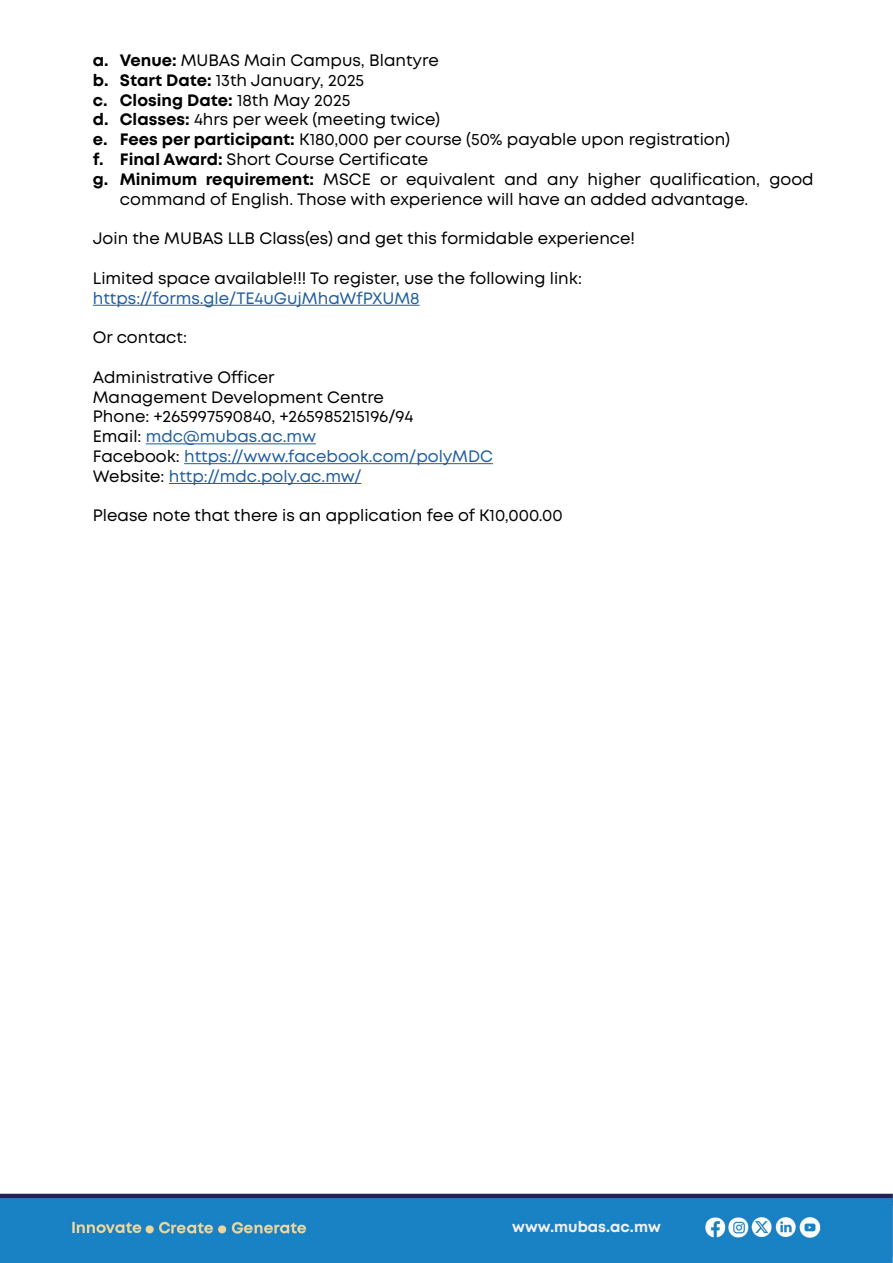
<style>
.page{position:relative;width:893px;height:1263px;background:#fff}
.page>*{position:absolute;margin:0;border:0;box-sizing:border-box;transform-origin:0 0}
.t1{font:16.5px/19.8px "Mont";color:#000}
.t2{font:16.5px "Mont";color:#215e9e}
.t3{font:700 16.5px "Mont";color:#000}
.t4{font:700 15px "Mont";color:#f1eff2}
.s1{font-weight:700}
.s2{font-weight:400}
.s3{color:#215e9e}
</style>
<div class="page">
<img style="left:0;top:304px;width:893px;height:959px">
<hr style="left:93px;top:305px;width:327px;height:1px;background:#215e9e">
<hr style="left:146px;top:443px;width:170px;height:1px;background:#215e9e">
<hr style="left:184px;top:463px;width:309px;height:1px;background:#215e9e">
<hr style="left:169px;top:483px;width:192px;height:1px;background:#215e9e">
<p class="t1" style="left:93px;top:50px;width:347px"><span class="s1">a. Venue:</span> MUBAS Main Campus, Blantyre</p>
<p class="t1" style="left:93px;top:70px;width:273px"><span class="s1">b. Start Date:</span> 13th January, 2025</p>
<p class="t3" style="left:93px;top:89px;width:259px">c. Closing Date: <span class="s2">18th May 2025</span></p>
<p class="t1" style="left:93px;top:110px;width:349px"><span class="s1">d. Classes:</span> 4hrs per week (meeting twice)</p>
<p class="t1" style="left:93px;top:130px;width:639px"><span class="s1">e. Fees per participant:</span> K180,000 per course (50% payable upon registration)</p>
<p class="t1" style="left:93px;top:149px;width:337px"><span class="s1">f. Final Award:</span> Short Course Certificate</p>
<p class="t1" style="left:93px;top:169px;width:722px"><span class="s1">g. Minimum requirement:</span> MSCE or equivalent and any higher qualification, good</p>
<p class="t1" style="left:120px;top:189px;width:630px">command of English. Those with experience will have an added advantage.</p>
<p class="t1" style="left:93px;top:229px;width:544px">Join the MUBAS LLB Class(es) and get this formidable experience!</p>
<p class="t1" style="left:93px;top:268px;width:490px">Limited space available!!! To register, use the following link:</p>
<p class="t2" style="left:93px;top:287px;width:328px">https://forms.gle/TE4uGujMhaWfPXUM8</p>
<p class="t1" style="left:93px;top:328px;width:96px">Or contact:</p>
<p class="t1" style="left:93px;top:367px;width:401px">Administrative Officer<br>Management Development Centre<br>Phone: +265997590840, +265985215196/94<br>Email: <span class="s3">mdc@mubas.ac.mw<br></span>Facebook: <span class="s3">https://www.facebook.com/polyMDC </span>Website: <span class="s3">http://mdc.poly.ac.mw/</span></p>
<p class="t1" style="left:93px;top:506px;width:471px">Please note that there is an application fee of K10,000.00</p>
<p class="t4" style="left:512px;top:1216px;width:150px">www.mubas.ac.mw</p>
</div>
